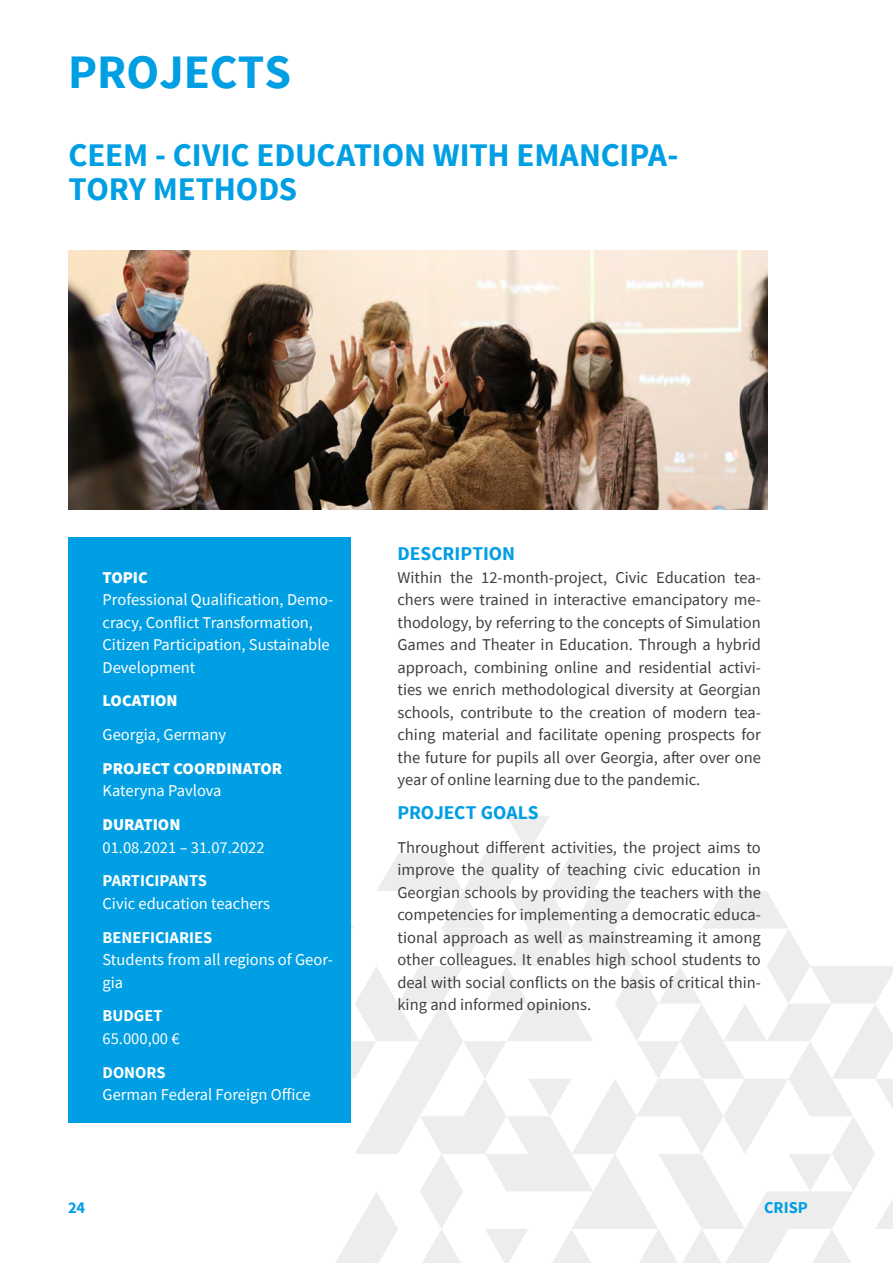
<style>
.page{position:relative;width:893px;height:1263px;background:#fff}
.page>*{position:absolute;margin:0;border:0;box-sizing:border-box;transform-origin:0 0}
.t1{font:700 48px "Source Sans Pro";color:#009fe3}
.t2{font:700 33px/33.8px "Source Sans Pro";letter-spacing:-.005em;color:#009fe3}
.t3{font:700 19.5px "Source Sans Pro";color:#009fe3}
.t4{font:16.5px/22.5px "Source Sans Pro";color:#3f3f3e;text-align:justify}
.t5{font:16.5px/22.5px "Source Sans Pro";color:#fff}
.t6{font:900 16.5px "Source Sans Pro";color:#fff}
.t7{font:700 16.5px "Source Sans Pro";color:#fff}
.t8{font:700 16.5px "Source Sans Pro";color:#009fe3}
</style>
<div class="page">
<svg style="left:335px;top:816px;width:558px;height:447px"></svg>
<div style="left:68px;top:538px;width:282px;height:585px;background:#009fe3"></div>
<img style="left:68px;top:251px;width:699px;height:258px">
<h1 class="t1" style="left:68px;top:41px;width:224px">PROJECTS</h1>
<h2 class="t2" style="left:68px;top:140px;width:611px">CEEM - CIVIC EDUCATION WITH EMANCIPA-<br>TORY METHODS</h2>
<p class="t6" style="left:103px;top:566px;width:47px">TOPIC</p>
<p class="t5" style="left:103px;top:588px;width:232px">Professional Qualification, Demo&shy;cracy, Conflict Transformation,<br>Citizen Participation, Sustainable<br>Development</p>
<p class="t6" style="left:103px;top:690px;width:77px">LOCATION</p>
<p class="t5" style="left:103px;top:723px;width:125px">Georgia, Germany</p>
<p class="t6" style="left:103px;top:758px;width:181px">PROJECT COORDINATOR</p>
<p class="t5" style="left:103px;top:779px;width:121px">Kateryna Pavlova</p>
<p class="t6" style="left:103px;top:814px;width:79px">DURATION</p>
<p class="t5" style="left:103px;top:836px;width:164px">01.08.2021 – 31.07.2022</p>
<p class="t7" style="left:103px;top:870px;width:106px">PARTICIPANTS</p>
<p class="t5" style="left:103px;top:892px;width:169px">Civic education teachers</p>
<p class="t7" style="left:103px;top:926px;width:111px">BENEFICIARIES</p>
<p class="t5" style="left:103px;top:948px;width:232px">Students from all regions of Geor&shy;gia</p>
<p class="t7" style="left:103px;top:1005px;width:62px">BUDGET</p>
<p class="t5" style="left:103px;top:1027px;width:79px">65.000,00 €</p>
<p class="t7" style="left:103px;top:1061px;width:65px">DONORS</p>
<p class="t5" style="left:103px;top:1083px;width:210px">German Federal Foreign Office</p>
<p class="t3" style="left:397px;top:541px;width:119px">DESCRIPTION</p>
<p class="t4" style="left:397px;top:566px;width:365px">Within the 12-month-project, Civic Education tea&shy;chers were trained in interactive emancipatory me&shy;thodology, by referring to the concepts of Simulation Games and Theater in Education. Through a hybrid approach, combining online and residential activi&shy;ties we enrich methodological diversity at Georgian schools, contribute to the creation of modern tea&shy;ching material and facilitate opening prospects for the future for pupils all over Georgia, after over one year of online learning due to the pandemic.</p>
<p class="t3" style="left:397px;top:800px;width:143px">PROJECT GOALS</p>
<p class="t4" style="left:397px;top:836px;width:365px">Throughout different activities, the project aims to improve the quality of teaching civic education in Georgian schools by providing the teachers with the competencies for implementing a democratic educa&shy;tional approach as well as mainstreaming it among other colleagues. It enables high school students to deal with social conflicts on the basis of critical thin&shy;king and informed opinions.</p>
<p class="t8" style="left:68px;top:1196px;width:19px">24</p>
<p class="t8" style="left:764px;top:1196px;width:45px">CRISP</p>
</div>
